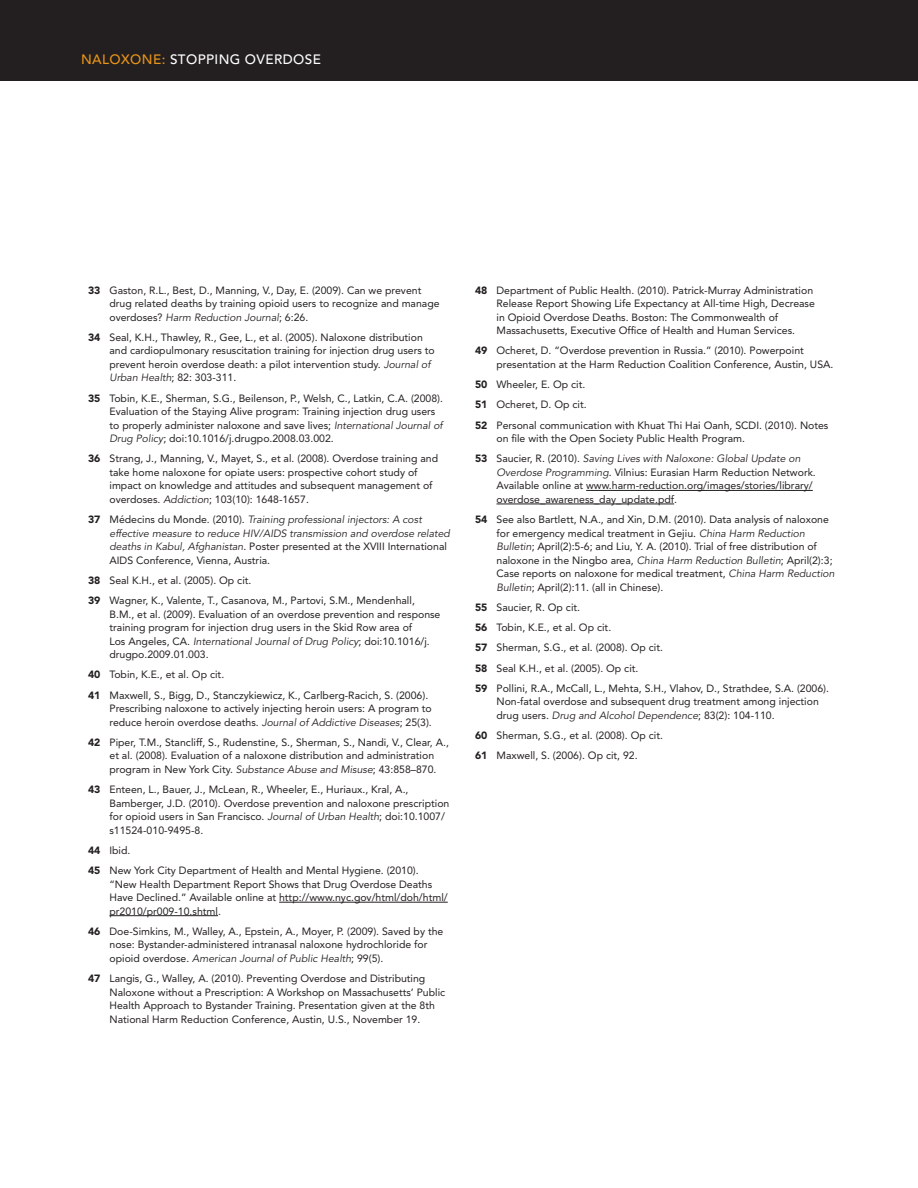
<style>
.page{position:relative;width:918px;height:1188px;background:#fff}
.page>*{position:absolute;margin:0;border:0;box-sizing:border-box;transform-origin:0 0}
.t1{font:500 13.5px "Avenir";letter-spacing:.03em;color:#fff}
.TEXT_basic{font:10.5px/13.5px "Avenir";color:#231f20}
.TEXT_basic-2{font:italic 10.5px/13.5px "Avenir";color:#231f20}
.s1{color:#e89418}
.s2{font-weight:900}
.s3{font-style:italic}
.s4{font-weight:900;font-style:normal}
.s5{font-style:normal}
</style>
<div class="page">
<div style="left:0;top:0;width:918px;height:81px;background:#231f20"></div>
<hr style="left:279px;top:902px;width:169px;height:1px;background:#231f20">
<hr style="left:110px;top:915px;width:108px;height:1px;background:#231f20">
<hr style="left:586px;top:490px;width:227px;height:1px;background:#231f20">
<hr style="left:496px;top:504px;width:178px;height:1px;background:#231f20">
<p class="t1" style="left:81px;top:52px;width:241px"><span class="s1">NALOXONE:</span> STOPPING OVERDOSE</p>
<p class="TEXT_basic" style="left:110px;top:283px;width:332px;text-indent:-21px"><span class="s2">33</span> Gaston, R.L., Best, D., Manning, V., Day, E. (2009). Can we prevent drug related deaths by training opioid users to recognize and manage overdoses? <span class="s3">Harm Reduction Journal</span>; 6:26.</p>
<p class="TEXT_basic" style="left:110px;top:331px;width:327px;text-indent:-21px"><span class="s2">34</span> Seal, K.H., Thawley, R., Gee, L., et al. (2005). Naloxone distribution and cardiopulmonary resuscitation training for injection drug users to prevent heroin overdose death: a pilot intervention study. <span class="s3">Journal of Urban Health</span>; 82: 303-311.</p>
<p class="TEXT_basic" style="left:110px;top:391px;width:335px;text-indent:-21px"><span class="s2">35</span> Tobin, K.E., Sherman, S.G., Beilenson, P., Welsh, C., Latkin, C.A. (2008).<br>Evaluation of the Staying Alive program: Training injection drug users to properly administer naloxone and save lives; <span class="s3">International Journal of Drug Policy</span>; doi:10.1016/j.drugpo.2008.03.002.</p>
<p class="TEXT_basic" style="left:110px;top:452px;width:330px;text-indent:-21px"><span class="s2">36</span> Strang, J., Manning, V., Mayet, S., et al. (2008). Overdose training and take home naloxone for opiate users: prospective cohort study of impact on knowledge and attitudes and subsequent management of overdoses. <span class="s3">Addiction</span>; 103(10): 1648-1657.</p>
<p class="TEXT_basic-2" style="left:110px;top:513px;width:342px;text-indent:-21px"><span class="s4">37</span> <span class="s5">Médecins du Monde. (2010).</span> Training professional injectors: A cost effective measure to reduce HIV/AIDS transmission and overdose related deaths in Kabul, Afghanistan<span class="s5">. Poster presented at the XVIII International AIDS Conference, Vienna, Austria.</span></p>
<p class="TEXT_basic" style="left:88px;top:574px;width:165px"><span class="s2">38</span> Seal K.H., et al. (2005). Op cit.</p>
<p class="TEXT_basic" style="left:110px;top:594px;width:333px;text-indent:-21px"><span class="s2">39</span> Wagner, K., Valente, T., Casanova, M., Partovi, S.M., Mendenhall, B.M., et al. (2009). Evaluation of an overdose prevention and response training program for injection drug users in the Skid Row area of<br>Los Angeles, CA. <span class="s3">International Journal of Drug Policy</span>; doi:10.1016/j. drugpo.2009.01.003.</p>
<p class="TEXT_basic" style="left:88px;top:668px;width:138px"><span class="s2">40</span> Tobin, K.E., et al. Op cit.</p>
<p class="TEXT_basic" style="left:110px;top:688px;width:324px;text-indent:-21px"><span class="s2">41</span> Maxwell, S., Bigg, D., Stanczykiewicz, K., Carlberg-Racich, S. (2006).<br>Prescribing naloxone to actively injecting heroin users: A program to reduce heroin overdose deaths. <span class="s3">Journal of Addictive Diseases</span>; 25(3).</p>
<p class="TEXT_basic" style="left:110px;top:736px;width:341px;text-indent:-21px"><span class="s2">42</span> Piper, T.M., Stancliff, S., Rudenstine, S., Sherman, S., Nandi, V., Clear, A., et al. (2008). Evaluation of a naloxone distribution and administration program in New York City. <span class="s3">Substance Abuse and Misuse</span>; 43:858–870.</p>
<p class="TEXT_basic" style="left:110px;top:783px;width:341px;text-indent:-21px"><span class="s2">43</span> Enteen, L., Bauer, J., McLean, R., Wheeler, E., Huriaux., Kral, A., Bamberger, J.D. (2010). Overdose prevention and naloxone prescription for opioid users in San Francisco. <span class="s3">Journal of Urban Health</span>; doi:10.1007/ s11524-010-9495-8.</p>
<p class="TEXT_basic" style="left:88px;top:844px;width:44px"><span class="s2">44</span> Ibid.</p>
<p class="TEXT_basic" style="left:110px;top:864px;width:340px;text-indent:-21px"><span class="s2">45</span> New York City Department of Health and Mental Hygiene. (2010). “New Health Department Report Shows that Drug Overdose Deaths Have Declined.” Available online at http://www.nyc.gov/html/doh/html/ pr2010/pr009-10.shtml.</p>
<p class="TEXT_basic" style="left:110px;top:925px;width:335px;text-indent:-21px"><span class="s2">46</span> Doe-Simkins, M., Walley, A., Epstein, A., Moyer, P. (2009). Saved by the nose: Bystander-administered intranasal naloxone hydrochloride for opioid overdose. <span class="s3">American Journal of Public Health</span>; 99(5).</p>
<p class="TEXT_basic" style="left:110px;top:972px;width:337px;text-indent:-21px"><span class="s2">47</span> Langis, G., Walley, A. (2010). Preventing Overdose and Distributing Naloxone without a Prescription: A Workshop on Massachusetts’ Public Health Approach to Bystander Training. Presentation given at the 8th National Harm Reduction Conference, Austin, U.S., November 19.</p>
<p class="TEXT_basic" style="left:496px;top:283px;width:320px;text-indent:-21px"><span class="s2">48</span> Department of Public Health. (2010). Patrick-Murray Administration Release Report Showing Life Expectancy at All-time High, Decrease in Opioid Overdose Deaths. Boston: The Commonwealth of Massachusetts, Executive Office of Health and Human Services.</p>
<p class="TEXT_basic" style="left:496px;top:344px;width:338px;text-indent:-21px"><span class="s2">49</span> Ocheret, D. “Overdose prevention in Russia.” (2010). Powerpoint presentation at the Harm Reduction Coalition Conference, Austin, USA.</p>
<p class="TEXT_basic" style="left:475px;top:378px;width:112px"><span class="s2">50</span> Wheeler, E. Op cit.</p>
<p class="TEXT_basic" style="left:475px;top:398px;width:113px"><span class="s2">51</span> Ocheret, D. Op cit.</p>
<p class="TEXT_basic" style="left:496px;top:418px;width:333px;text-indent:-21px"><span class="s2">52</span> Personal communication with Khuat Thi Hai Oanh, SCDI. (2010). Notes on file with the Open Society Public Health Program.</p>
<p class="TEXT_basic" style="left:496px;top:452px;width:321px;text-indent:-21px"><span class="s2">53</span> Saucier, R. (2010). <span class="s3">Saving Lives with Naloxone: Global Update on Overdose Programming</span>. Vilnius: Eurasian Harm Reduction Network.<br>Available online at www.harm-reduction.org/images/stories/library/ overdose_awareness_day_update.pdf.</p>
<p class="TEXT_basic" style="left:496px;top:513px;width:340px;text-indent:-21px"><span class="s2">54</span> See also Bartlett, N.A., and Xin, D.M. (2010). Data analysis of naloxone for emergency medical treatment in Gejiu. <span class="s3">China Harm Reduction Bulletin</span>; April(2):5-6; and Liu, Y. A. (2010). Trial of free distribution of naloxone in the Ningbo area, <span class="s3">China Harm Reduction Bulletin</span>; April(2):3; Case reports on naloxone for medical treatment, <span class="s3">China Harm Reduction Bulletin</span>; April(2):11. (all in Chinese).</p>
<p class="TEXT_basic" style="left:475px;top:601px;width:107px"><span class="s2">55</span> Saucier, R. Op cit.</p>
<p class="TEXT_basic" style="left:475px;top:621px;width:138px"><span class="s2">56</span> Tobin, K.E., et al. Op cit.</p>
<p class="TEXT_basic" style="left:475px;top:641px;width:189px"><span class="s2">57</span> Sherman, S.G., et al. (2008). Op cit.</p>
<p class="TEXT_basic" style="left:475px;top:661px;width:165px"><span class="s2">58</span> Seal K.H., et al. (2005). Op cit.</p>
<p class="TEXT_basic" style="left:496px;top:682px;width:334px;text-indent:-21px"><span class="s2">59</span> Pollini, R.A., McCall, L., Mehta, S.H., Vlahov, D., Strathdee, S.A. (2006).<br>Non-fatal overdose and subsequent drug treatment among injection drug users. <span class="s3">Drug and Alcohol Dependence</span>; 83(2): 104-110.</p>
<p class="TEXT_basic" style="left:475px;top:729px;width:189px"><span class="s2">60</span> Sherman, S.G., et al. (2008). Op cit.</p>
<p class="TEXT_basic" style="left:475px;top:749px;width:164px"><span class="s2">61</span> Maxwell, S. (2006). Op cit, 92.</p>
</div>
